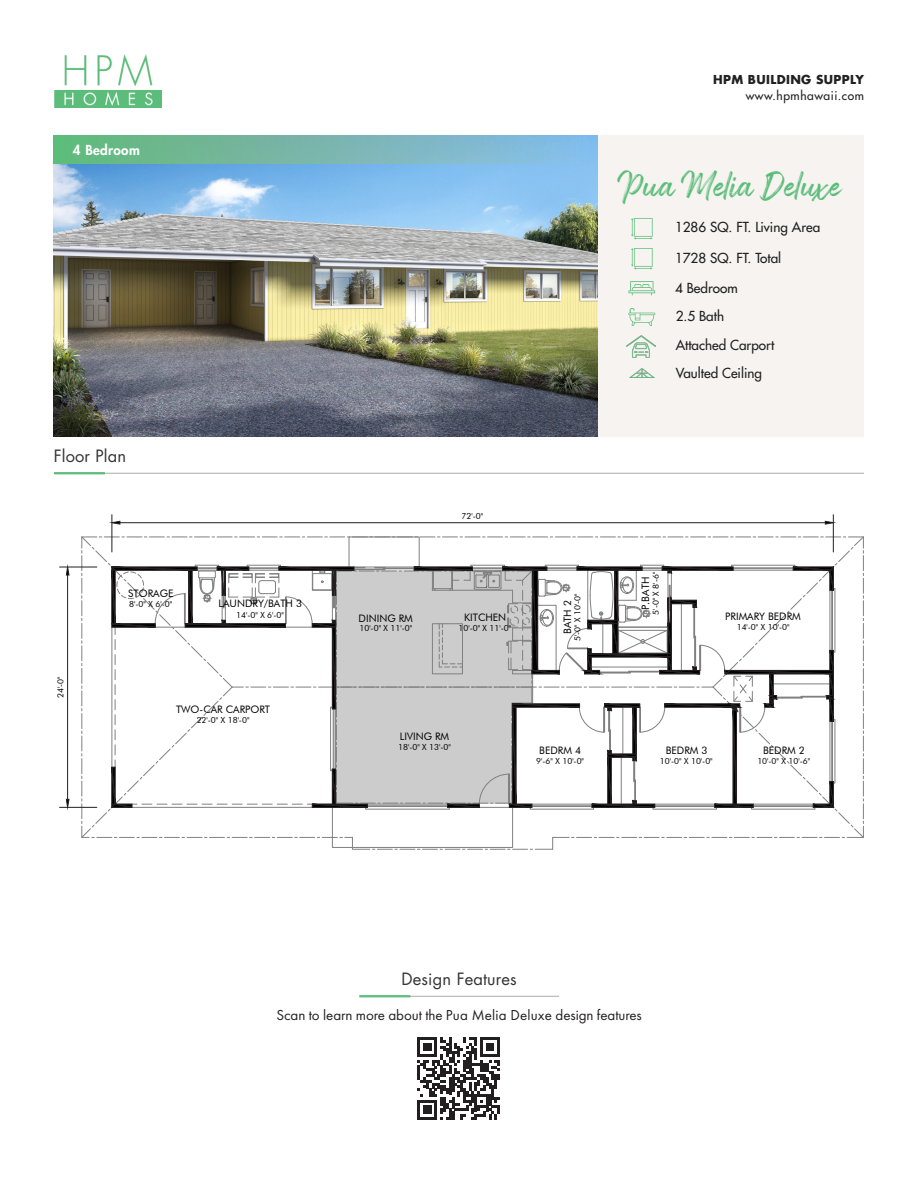
<style>
.page{position:relative;width:918px;height:1188px;background:#fff}
.page>*{position:absolute;margin:0;border:0;box-sizing:border-box;transform-origin:0 0}
.t1{font:33px "Arsilon";color:#5bbd7a}
.t2{font:16.5px "Futura Std";letter-spacing:.01em;color:#323332}
.Bullet{font:15px "Futura PT";letter-spacing:-.005em;color:#231f20}
.t3{font:500 13.5px "Futura Std";color:#1e1f1f}
.t4{font:500 13.5px "Futura Std";color:#1f2020}
.t5{font:800 13.5px "Futura Std";letter-spacing:.025em;color:#fff}
.t6{font:700 12px "Futura Std";letter-spacing:.03em;color:#212122}
.t7{font:500 12px "Futura Std";letter-spacing:.045em;color:#212122}
.t8{font:10.35px "Futura BT";color:#000}
.t9{font:8.4px "Futura BT";color:#000}
</style>
<div class="page">
<div style="left:54px;top:135px;width:810px;height:302px;background:#f7f3f0"></div>
<hr style="left:56px;top:473px;width:808px;height:1px;background:#aaabab">
<hr style="left:54px;top:472px;width:51px;height:2px;background:#5bbd7a">
<img style="left:54px;top:54px;width:108px;height:54px">
<svg style="left:631px;top:218px;width:22px;height:22px"></svg>
<svg style="left:631px;top:248px;width:22px;height:22px"></svg>
<svg style="left:629px;top:281px;width:26px;height:14px"></svg>
<svg style="left:628px;top:308px;width:27px;height:18px"></svg>
<img style="left:627px;top:336px;width:29px;height:21px">
<img style="left:54px;top:163px;width:543px;height:274px">
<div style="left:54px;top:135px;width:543px;height:28px;background:linear-gradient(to right,#65b675,#8abbec)"></div>
<svg style="left:81px;top:536px;width:783px;height:314px"></svg>
<hr style="left:833px;top:515px;width:1px;height:37px;background:#231f20">
<hr style="left:111px;top:515px;width:1px;height:37px;background:#231f20">
<hr style="left:120px;top:522px;width:705px;height:1px;background:#231f20">
<svg style="left:825px;top:521px;width:9px;height:4px"></svg>
<svg style="left:111px;top:521px;width:10px;height:4px"></svg>
<hr style="left:60px;top:807px;width:37px;height:1px;background:#231f20">
<hr style="left:60px;top:567px;width:37px;height:1px;background:#231f20">
<hr style="left:67px;top:575px;width:1px;height:224px;background:#231f20">
<svg style="left:66px;top:799px;width:4px;height:9px"></svg>
<svg style="left:66px;top:566px;width:4px;height:10px"></svg>
<svg style="left:417px;top:1037px;width:83px;height:83px"></svg>
<hr style="left:359px;top:996px;width:200px;height:1px;background:#aaabab">
<hr style="left:359px;top:995px;width:51px;height:2px;background:#5bbd7a">
<img style="left:630px;top:369px;width:24px;height:8px">
<p class="t5" style="left:73px;top:141px;width:68px">4 Bedroom</p>
<p class="t5" style="left:73px;top:141px;width:9px">3</p>
<h2 class="t2" style="left:54px;top:445px;width:74px">Floor Plan</h2>
<p class="t9" style="left:55px;top:698px;width:23px;rotate:-90deg">24'-0"</p>
<p class="t8" style="left:128px;top:587px;width:47px">STORAGE</p>
<p class="t9" style="left:129px;top:599px;width:44px">8'-0" X 6'-0"</p>
<p class="t8" style="left:219px;top:597px;width:85px">LAUNDRY/BATH 3</p>
<p class="t9" style="left:236px;top:610px;width:49px">14'-0" X 6'-0"</p>
<p class="t8" style="left:176px;top:703px;width:96px">TWO-CAR CARPORT</p>
<p class="t9" style="left:197px;top:714px;width:54px">22'-0" X 18'-0"</p>
<h3 class="t6" style="left:713px;top:71px;width:152px">HPM BUILDING SUPPLY</h3>
<h3 class="t7" style="left:746px;top:89px;width:120px">www.hpmhawaii.com</h3>
<p class="t1" style="left:618px;top:165px;width:225px">Pua Melia Deluxe</p>
<p class="t3" style="left:675px;top:219px;width:147px">1286 SQ. FT. Living Area</p>
<p class="t3" style="left:675px;top:249px;width:108px">1728 SQ. FT. Total</p>
<p class="t3" style="left:675px;top:280px;width:64px">4 Bedroom</p>
<p class="t3" style="left:676px;top:307px;width:50px">2.5 Bath</p>
<p class="t4" style="left:676px;top:337px;width:100px">Attached Carport</p>
<p class="t4" style="left:676px;top:365px;width:88px">Vaulted Ceiling</p>
<p class="t8" style="left:359px;top:612px;width:56px">DINING RM</p>
<p class="t9" style="left:359px;top:623px;width:54px">10'-0" X 11'-0"</p>
<p class="t9" style="left:461px;top:510px;width:23px">72'-0"</p>
<p class="t8" style="left:464px;top:611px;width:44px">KITCHEN</p>
<p class="t9" style="left:458px;top:623px;width:54px">10'-0" X 11'-0"</p>
<p class="t8" style="left:561px;top:634px;width:35px;rotate:-90deg">BATH 2</p>
<p class="t9" style="left:572px;top:641px;width:49px;rotate:-90deg">5'-0" X 10'-0"</p>
<p class="t8" style="left:400px;top:730px;width:51px">LIVING RM</p>
<p class="t9" style="left:398px;top:742px;width:54px">18'-0" X 13'-0"</p>
<p class="t8" style="left:539px;top:744px;width:43px">BEDRM 4</p>
<p class="t9" style="left:536px;top:756px;width:49px">9'-6" X 10'-0"</p>
<p class="t8" style="left:639px;top:610px;width:35px;rotate:-90deg">P.BATH</p>
<p class="t9" style="left:651px;top:615px;width:44px;rotate:-90deg">5'-0" X 8'-6"</p>
<p class="t8" style="left:725px;top:610px;width:77px">PRIMARY BEDRM</p>
<p class="t9" style="left:737px;top:622px;width:54px">14'-0" X 10'-0"</p>
<p class="t8" style="left:666px;top:744px;width:43px">BEDRM 3</p>
<p class="t9" style="left:660px;top:756px;width:54px">10'-0" X 10'-0"</p>
<p class="t8" style="left:763px;top:744px;width:43px">BEDRM 2</p>
<p class="t9" style="left:757px;top:756px;width:54px">10'-0" X 10'-6"</p>
<p class="t2" style="left:401px;top:968px;width:117px">Design Features</p>
<p class="Bullet" style="left:276px;top:1006px;width:367px">Scan to learn more about the Pua Melia Deluxe design features</p>
</div>
